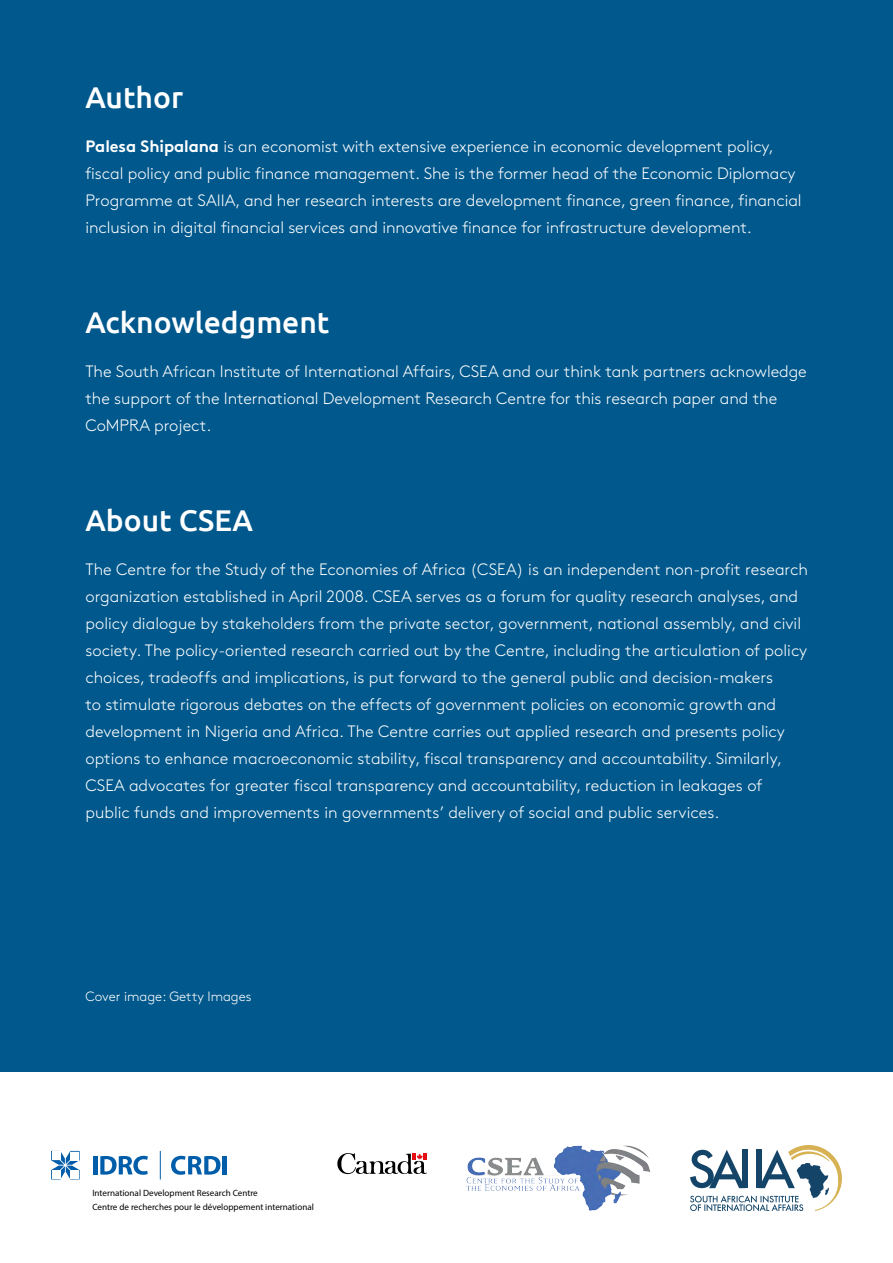
<style>
.page{position:relative;width:893px;height:1263px;background:#fff}
.page>*{position:absolute;margin:0;border:0;box-sizing:border-box;transform-origin:0 0}
.t1{font:500 30px "Ubuntu";color:#fff}
.t2{font:300 16.5px/27px "Brown";color:#fff}
.t3{font:300 13.5px "Brown";color:#fff}
.t4{font:9px/13.8px "Myriad Pro";color:#000}
.s1{font-weight:700}
</style>
<div class="page">
<svg style="left:51px;top:1151px;width:29px;height:28px"></svg>
<hr style="left:93px;top:1156px;width:4px;height:18px;background:#005da9">
<svg style="left:100px;top:1156px;width:48px;height:19px"></svg>
<svg style="left:171px;top:1156px;width:49px;height:19px"></svg>
<hr style="left:223px;top:1156px;width:4px;height:18px;background:#005da9">
<svg style="left:160px;top:1151px;width:1px;height:28px"></svg>
<div style="left:52px;top:1152px;width:8px;height:8px;background:#fff"></div>
<div style="left:70px;top:1152px;width:9px;height:8px;background:#fff"></div>
<div style="left:52px;top:1170px;width:8px;height:8px;background:#fff"></div>
<div style="left:70px;top:1170px;width:9px;height:8px;background:#fff"></div>
<svg style="left:337px;top:1153px;width:90px;height:22px"></svg>
<svg style="left:690px;top:1145px;width:152px;height:66px"></svg>
<img style="left:466px;top:1145px;width:185px;height:66px">
<div style="left:0;top:0;width:893px;height:1071px;background:#00588c"></div>
<h1 class="t1" style="left:85px;top:79px;width:99px">Author</h1>
<p class="t2" style="left:85px;top:132px;width:718px"><span class="s1">Palesa Shipalana</span> is an economist with extensive experience in economic development policy, fiscal policy and public finance management. She is the former head of the Economic Diplomacy Programme at SAIIA, and her research interests are development finance, green finance, financial inclusion in digital financial services and innovative finance for infrastructure development.</p>
<h1 class="t1" style="left:85px;top:303px;width:246px">Acknowledgment</h1>
<p class="t2" style="left:85px;top:357px;width:723px">The South African Institute of International Affairs, CSEA and our think tank partners acknowledge the support of the International Development Research Centre for this research paper and the<br>CoMPRA project.</p>
<h1 class="t1" style="left:85px;top:501px;width:169px">About CSEA</h1>
<p class="t2" style="left:85px;top:555px;width:724px">The Centre for the Study of the Economies of Africa (CSEA) is an independent non-profit research organization established in April 2008. CSEA serves as a forum for quality research analyses, and policy dialogue by stakeholders from the private sector, government, national assembly, and civil society. The policy-oriented research carried out by the Centre, including the articulation of policy choices, tradeoffs and implications, is put forward to the general public and decision-makers<br>to stimulate rigorous debates on the effects of government policies on economic growth and development in Nigeria and Africa. The Centre carries out applied research and presents policy options to enhance macroeconomic stability, fiscal transparency and accountability. Similarly, CSEA advocates for greater fiscal transparency and accountability, reduction in leakages of public funds and improvements in governments’ delivery of social and public services.</p>
<p class="t3" style="left:85px;top:986px;width:168px">Cover image: Getty Images</p>
<p class="t4" style="left:92px;top:1185px;width:223px">International Development Research Centre<br>Centre de recherches pour le développement international</p>
</div>
